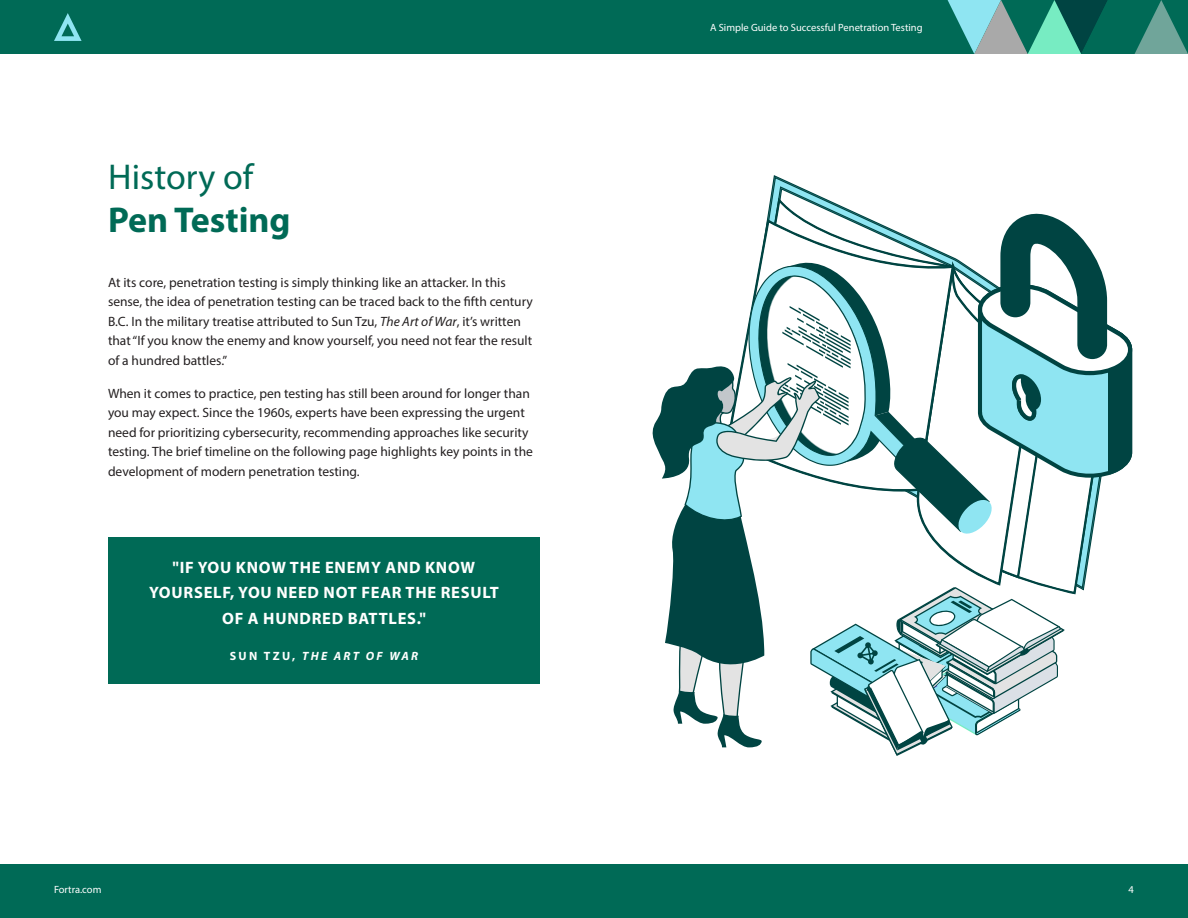
<style>
.page{position:relative;width:1188px;height:918px;background:#fff}
.page>*{position:absolute;margin:0;border:0;box-sizing:border-box;transform-origin:0 0}
.Body_-_Copy{font:700 36px/43.2px "Myriad Pro";color:#006a56}
.Body_-_Pull_Quote{font:700 16.5px "Myriad Pro";letter-spacing:.045em;color:#fff}
.Body_-_Copy-2{font:13.5px/19.5px "Myriad Pro";color:#231f20}
.Body_-_Pull_Quote-2{font:italic 700 12px "Myriad Pro";letter-spacing:.195em;color:#fff}
.t1{font:10.5px "Myriad Pro";color:#fff}
.s1{font-weight:400}
.s2{font-style:italic}
.s3{font-style:normal}
</style>
<div class="page">
<div style="left:0;top:864px;width:1188px;height:54px;background:#006a56"></div>
<div style="left:0;top:0;width:1188px;height:54px;background:#006a56"></div>
<svg style="left:54px;top:13px;width:28px;height:28px"></svg>
<svg style="left:948px;top:0;width:240px;height:54px"></svg>
<div style="left:108px;top:537px;width:432px;height:147px;background:#006a56"></div>
<svg style="left:768px;top:196px;width:84px;height:15px"></svg>
<svg style="left:652px;top:211px;width:481px;height:545px"></svg>
<p class="Body_-_Copy" style="left:108px;top:154px;width:184px"><span class="s1">History of<br></span>Pen Testing</p>
<p class="Body_-_Copy-2" style="left:108px;top:272px;width:426px">At its core, penetration testing is simply thinking like an attacker. In this sense, the idea of penetration testing can be traced back to the fifth century B.C. In the military treatise attributed to Sun Tzu, <span class="s2">The Art of War</span>, it’s written that “If you know the enemy and know yourself, you need not fear the result of a hundred battles.”</p>
<p class="Body_-_Copy-2" style="left:108px;top:383px;width:426px">When it comes to practice, pen testing has still been around for longer than you may expect. Since the 1960s, experts have been expressing the urgent need for prioritizing cybersecurity, recommending approaches like security testing. The brief timeline on the following page highlights key points in the development of modern penetration testing.</p>
<p class="Body_-_Pull_Quote" style="left:173px;top:557px;width:304px">"IF YOU KNOW THE ENEMY AND KNOW</p>
<p class="Body_-_Pull_Quote" style="left:149px;top:582px;width:351px">YOURSELF, YOU NEED NOT FEAR THE RESULT</p>
<p class="Body_-_Pull_Quote" style="left:222px;top:608px;width:205px">OF A HUNDRED BATTLES."</p>
<p class="Body_-_Pull_Quote-2" style="left:230px;top:648px;width:190px"><span class="s3">SUN TZU,</span> THE ART OF WAR</p>
<p class="t1" style="left:710px;top:21px;width:214px">A Simple Guide to Successful Penetration Testing</p>
<p class="t1" style="left:54px;top:883px;width:49px">Fortra.com</p>
<p class="t1" style="left:1129px;top:883px;width:7px">4</p>
</div>
